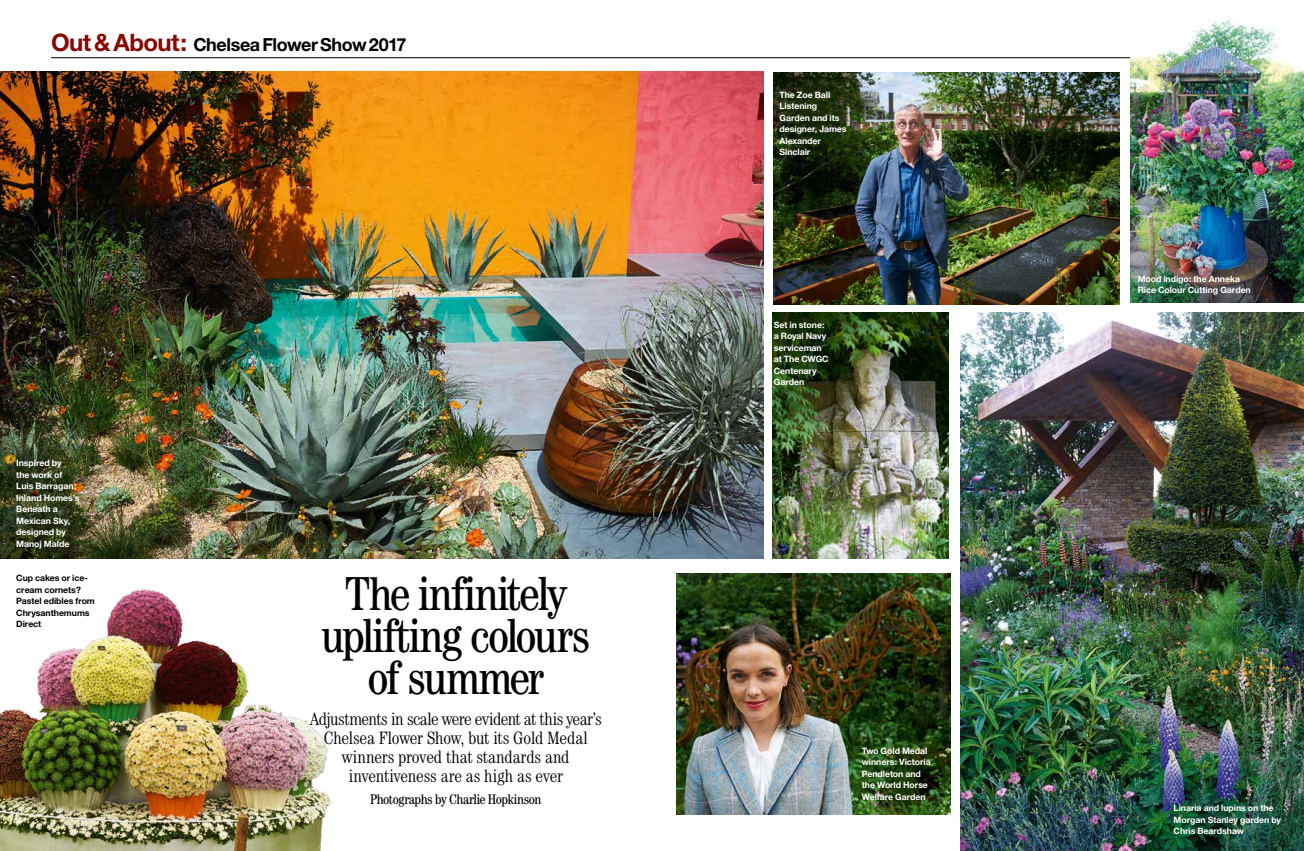
<style>
.page{position:relative;width:1304px;height:851px;background:#fff}
.page>*{position:absolute;margin:0;border:0;box-sizing:border-box;transform-origin:0 0}
.t1{font:condensed 48px/42px "Century IT Cby BT";letter-spacing:-.03em;color:#000;text-align:center}
.t2{font:300 condensed 18px/19px "Century IT Cby BT";letter-spacing:-.01em;color:#000;text-align:center}
.t3{font:700 18px "Helvetica Neue";letter-spacing:-.025em;color:#000}
.t4{font:condensed 14px "Century IT Cby BT";letter-spacing:-.03em;color:#000}
.t5{font:700 8.8px/11.5px "Helvetica Neue";letter-spacing:-.005em;color:#fff}
.t6{font:700 8.8px/11.5px "Helvetica Neue";letter-spacing:-.005em;color:#000}
.s1{font-size:24px;color:#890700}
</style>
<div class="page">
<hr style="left:51px;top:57px;width:1203px;height:1px;background:#000">
<img style="left:0;top:71px;width:763px;height:488px">
<img style="left:773px;top:73px;width:346px;height:231px">
<img style="left:1131px;top:20px;width:173px;height:282px">
<img style="left:772px;top:312px;width:176px;height:247px">
<img style="left:961px;top:312px;width:343px;height:538px">
<img style="left:677px;top:573px;width:274px;height:241px">
<img style="left:0;top:589px;width:332px;height:261px">
<h2 class="t3" style="left:51px;top:33px;width:357px"><span class="s1">Out &amp; About:</span> Chelsea Flower Show 2017</h2>
<p class="t5" style="left:16px;top:457px;width:65px">Inspired by<br>the work of<br>Luis Barragan:<br>Inland Homes’s<br>Beneath a<br>Mexican Sky, designed by<br>Manoj Malde</p>
<p class="t6" style="left:16px;top:572px;width:80px">Cup cakes or ice&shy;cream cornets?<br>Pastel edibles from<br>Chrysanthemums<br>Direct</p>
<h1 class="t1" style="left:321px;top:571px;width:271px">The infinitely uplifting colours of summer</h1>
<h2 class="t2" style="left:310px;top:708px;width:293px">Adjustments in scale were evident at this year’s Chelsea Flower Show, but its Gold Medal winners proved that standards and inventiveness are as high as ever</h2>
<h3 class="t4" style="left:370px;top:790px;width:173px">Photographs by Charlie Hopkinson</h3>
<p class="t5" style="left:780px;top:89px;width:69px">The Zoe Ball<br>Listening<br>Garden and its designer, James<br>Alexander<br>Sinclair</p>
<p class="t5" style="left:774px;top:319px;width:56px">Set in stone: a Royal Navy serviceman at The CWGC<br>Centenary<br>Garden</p>
<p class="t5" style="left:862px;top:744px;width:71px">Two Gold Medal winners: Victoria<br>Pendleton and the World Horse<br>Welfare Garden</p>
<p class="t5" style="left:1138px;top:273px;width:115px">Mood indigo: the Anneka<br>Rice Colour Cutting Garden</p>
<p class="t5" style="left:1174px;top:802px;width:109px">Linaria and lupins on the<br>Morgan Stanley garden by<br>Chris Beardshaw</p>
</div>
